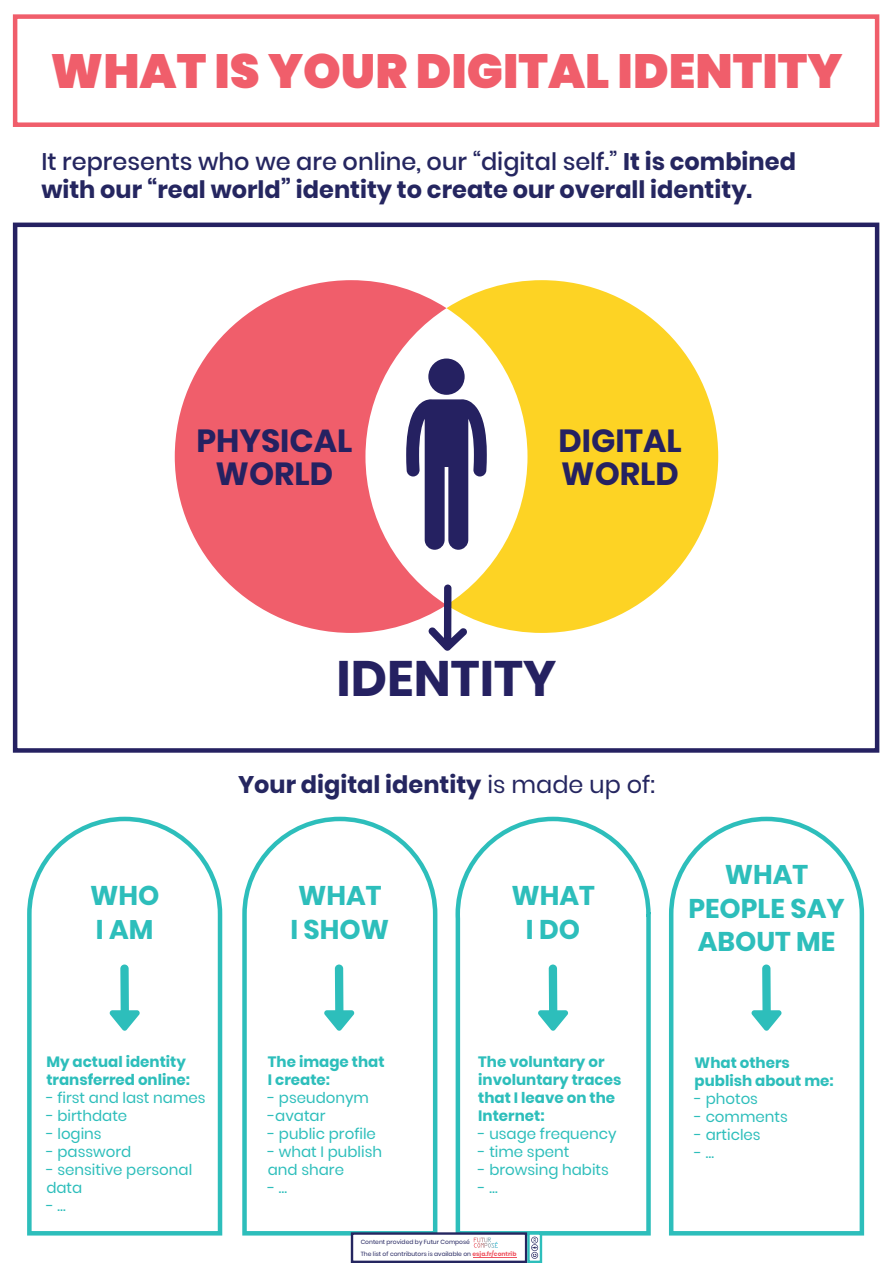
<style>
.page{position:relative;width:893px;height:1263px;background:#fff}
.page>*{position:absolute;margin:0;border:0;box-sizing:border-box;transform-origin:0 0}
.t1{font:700 49.65px "Poppins";color:#252161}
.t2{font:900 48px "Poppins";color:#f05e6b}
.t3{font:700 31.95px/33.3px "Poppins";color:#252161}
.t4{font:700 27px/33.6px "Poppins";color:#2dbebb}
.t5{font:700 24px/28.8px "Poppins";color:#252660}
.t6{font:15px/18px "Poppins";color:#2dbebb}
.t7{font:700 15px/18px "Poppins";color:#2dbebb}
.t8{font:6px/12px "Poppins";color:#252660}
.s1{font-weight:500}
.s2{font-weight:400}
.s3{font-weight:700;color:#ef5562}
</style>
<div class="page">
<div style="left:13px;top:14px;width:866px;height:113px;border:4px solid #f05e6b"></div>
<div style="left:13px;top:223px;width:866px;height:530px;border:4px solid #252161"></div>
<svg style="left:446px;top:280px;width:272px;height:353px;fill:#fdd324"></svg>
<svg style="left:175px;top:280px;width:271px;height:353px;fill:#f05e6b"></svg>
<svg style="left:429px;top:584px;width:38px;height:67px"></svg>
<svg style="left:242px;top:816px;width:196px;height:422px"></svg>
<svg style="left:455px;top:816px;width:196px;height:422px"></svg>
<svg style="left:669px;top:816px;width:196px;height:420px"></svg>
<svg style="left:27px;top:816px;width:196px;height:420px"></svg>
<svg style="left:110px;top:964px;width:30px;height:67px"></svg>
<svg style="left:324px;top:964px;width:31px;height:67px"></svg>
<svg style="left:538px;top:964px;width:30px;height:67px"></svg>
<svg style="left:751px;top:964px;width:31px;height:67px"></svg>
<div style="left:351px;top:1232px;width:176px;height:31px;background:#fff;border:2px solid #252660"></div>
<div style="left:527px;top:1232px;width:15px;height:31px;background:#fff;border:2px solid #2dbebb"></div>
<svg style="left:531px;top:1236px;width:7px;height:23px"></svg>
<hr style="left:473px;top:1257px;width:43px;height:1px;background:#ef5562">
<svg style="left:474px;top:1237px;width:24px;height:11px"></svg>
<h2 class="t2" style="left:51px;top:38px;width:793px">WHAT IS YOUR DIGITAL IDENTITY</h2>
<h3 class="t5" style="left:41px;top:147px;width:756px"><span class="s1">It represents who we are online, our “digital self.”</span> It is combined with our “real world” identity to create our overall identity.</h3>
<h3 class="t3" style="left:196px;top:424px;width:157px;text-align:center">PHYSICAL<br>WORLD</h3>
<h3 class="t3" style="left:558px;top:424px;width:125px">DIGITAL<br>WORLD</h3>
<h1 class="t1" style="left:336px;top:644px;width:222px">IDENTITY</h1>
<h3 class="t5" style="left:238px;top:770px;width:418px">Your digital identity <span class="s2">is made up of:</span></h3>
<h3 class="t4" style="left:90px;top:879px;width:71px">WHO<br>I AM</h3>
<h3 class="t4" style="left:290px;top:879px;width:100px">WHAT<br>I SHOW</h3>
<h3 class="t4" style="left:511px;top:879px;width:85px;text-align:center">WHAT<br>I DO</h3>
<h3 class="t4" style="left:688px;top:858px;width:158px;text-align:center">WHAT<br>PEOPLE SAY<br>ABOUT ME</h3>
<p class="t7" style="left:46px;top:1053px;width:145px">My actual identity transferred online:</p>
<p class="t6" style="left:46px;top:1089px;width:161px">- first and last names</p>
<p class="t6" style="left:46px;top:1107px;width:82px">- birthdate</p>
<p class="t6" style="left:46px;top:1125px;width:57px">- logins</p>
<p class="t6" style="left:46px;top:1143px;width:86px">- password</p>
<p class="t6" style="left:46px;top:1161px;width:147px">- sensitive personal data</p>
<p class="t6" style="left:46px;top:1197px;width:21px">- …</p>
<p class="t7" style="left:268px;top:1053px;width:118px">The image that<br>I create:</p>
<p class="t6" style="left:268px;top:1089px;width:103px">- pseudonym -avatar</p>
<p class="t6" style="left:268px;top:1125px;width:110px">- public profile</p>
<p class="t6" style="left:268px;top:1143px;width:116px">- what I publish and share</p>
<p class="t6" style="left:268px;top:1179px;width:21px">- …</p>
<p class="t7" style="left:478px;top:1053px;width:145px">The voluntary or involuntary traces that I leave on the<br>Internet:</p>
<p class="t6" style="left:478px;top:1125px;width:140px">- usage frequency</p>
<p class="t6" style="left:478px;top:1143px;width:93px">- time spent</p>
<p class="t6" style="left:478px;top:1161px;width:132px">- browsing habits</p>
<p class="t6" style="left:478px;top:1179px;width:21px">- …</p>
<p class="t8" style="left:361px;top:1236px;width:157px">Content provided by Futur Composé<br>The list of contributors is available on <span class="s3">esja.fr/contrib</span></p>
<p class="t7" style="left:695px;top:1053px;width:141px">What others publish about me:</p>
<p class="t6" style="left:695px;top:1089px;width:65px">- photos</p>
<p class="t6" style="left:695px;top:1107px;width:95px">- comments</p>
<p class="t6" style="left:695px;top:1125px;width:68px">- articles</p>
<p class="t6" style="left:695px;top:1143px;width:21px">- …</p>
</div>
